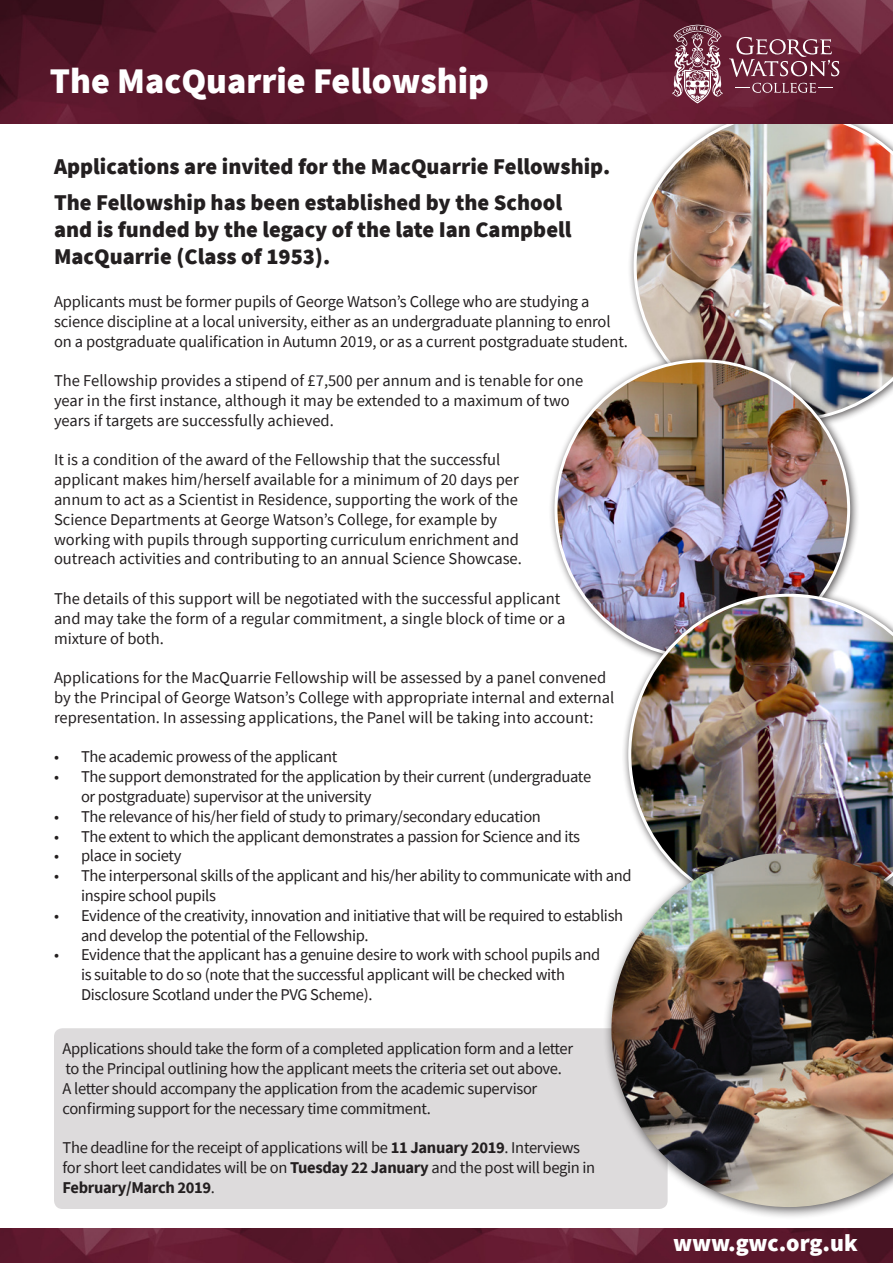
<style>
.page{position:relative;width:893px;height:1263px;background:#fff}
.page>*{position:absolute;margin:0;border:0;box-sizing:border-box;transform-origin:0 0}
.white_heading{font:900 36px "Source Sans Pro";color:#fff}
.white_heading-2{font:900 24px "Source Sans Pro";color:#fff}
.heading{font:900 22.5px/27px "Source Sans Pro";color:#231f20}
.text{font:16.5px/19.8px "Source Sans Pro";letter-spacing:-.02em;color:#231f20}
.text-2{font:16.5px/19.8px "Source Sans Pro";color:#231f20}
.s1{font-weight:700}
</style>
<div class="page">
<div style="left:627px;top:104px;width:266px;height:327px;background:#231f20;opacity:.75"></div>
<img style="left:634px;top:123px;width:259px;height:298px">
<img style="left:0;top:0;width:893px;height:123px">
<img style="left:0;top:1229px;width:893px;height:34px">
<svg style="left:672px;top:25px;width:51px;height:78px;background:#966674"></svg>
<svg style="left:729px;top:37px;width:110px;height:40px;background:#864a5c"></svg>
<svg style="left:735px;top:83px;width:98px;height:10px"></svg>
<div style="left:54px;top:1028px;width:614px;height:181px;background:#dddbdc;border-radius:9px"></div>
<div style="left:548px;top:353px;width:312px;height:315px;background:#231f20;opacity:.75"></div>
<img style="left:556px;top:361px;width:293px;height:293px">
<div style="left:621px;top:587px;width:272px;height:337px;background:#231f20;opacity:.75"></div>
<img style="left:628px;top:594px;width:265px;height:251px">
<div style="left:603px;top:845px;width:290px;height:374px;background:#231f20;opacity:.75"></div>
<img style="left:611px;top:853px;width:282px;height:354px">
<p class="white_heading" style="left:50px;top:56px;width:441px">The MacQuarrie Fellowship</p>
<p class="heading" style="left:54px;top:153px;width:558px">Applications are invited for the MacQuarrie Fellowship.</p>
<p class="heading" style="left:54px;top:188px;width:519px">The Fellowship has been established by the School and is funded by the legacy of the late Ian Campbell<br>MacQuarrie (Class of 1953).</p>
<p class="text" style="left:54px;top:291px;width:575px">Applicants must be former pupils of George Watson’s College who are studying a science discipline at a local university, either as an undergraduate planning to enrol on a postgraduate qualification in Autumn 2019, or as a current postgraduate student.</p>
<p class="text-2" style="left:54px;top:371px;width:531px">The Fellowship provides a stipend of £7,500 per annum and is tenable for one year in the first instance, although it may be extended to a maximum of two years if targets are successfully achieved.</p>
<p class="text-2" style="left:54px;top:450px;width:469px">It is a condition of the award of the Fellowship that the successful applicant makes him/herself available for a minimum of 20 days per annum to act as a Scientist in Residence, supporting the work of the Science Departments at George Watson’s College, for example by working with pupils through supporting curriculum enrichment and outreach activities and contributing to an annual Science Showcase.</p>
<p class="text-2" style="left:54px;top:588px;width:513px">The details of this support will be negotiated with the successful applicant and may take the form of a regular commitment, a single block of time or a mixture of both.</p>
<p class="text-2" style="left:54px;top:668px;width:562px">Applications for the MacQuarrie Fellowship will be assessed by a panel convened by the Principal of George Watson’s College with appropriate internal and external representation. In assessing applications, the Panel will be taking into account:</p>
<p class="text" style="left:54px;top:747px;width:285px">• The academic prowess of the applicant</p>
<p class="text" style="left:81px;top:767px;width:512px;text-indent:-27px">• The support demonstrated for the application by their current (undergraduate or postgraduate) supervisor at the university</p>
<p class="text" style="left:54px;top:806px;width:488px">• The relevance of his/her field of study to primary/secondary education</p>
<p class="text" style="left:54px;top:826px;width:528px">• The extent to which the applicant demonstrates a passion for Science and its</p>
<p class="text" style="left:54px;top:846px;width:129px">• place in society</p>
<p class="text" style="left:81px;top:866px;width:552px;text-indent:-27px">• The interpersonal skills of the applicant and his/her ability to communicate with and inspire school pupils</p>
<p class="text" style="left:81px;top:905px;width:544px;text-indent:-27px">• Evidence of the creativity, innovation and initiative that will be required to establish and develop the potential of the Fellowship.</p>
<p class="text" style="left:81px;top:945px;width:521px;text-indent:-27px">• Evidence that the applicant has a genuine desire to work with school pupils and is suitable to do so (note that the successful applicant will be checked with<br>Disclosure Scotland under the PVG Scheme).</p>
<p class="text" style="left:63px;top:1039px;width:512px">Applications should take the form of a completed application form and a letter to the Principal outlining how the applicant meets the criteria set out above.<br>A letter should accompany the application from the academic supervisor confirming support for the necessary time commitment.</p>
<p class="text" style="left:63px;top:1138px;width:534px">The deadline for the receipt of applications will be <span class="s1">11 January 2019</span>. Interviews for short leet candidates will be on <span class="s1">Tuesday 22 January</span> and the post will begin in<br><span class="s1">February/March 2019</span>.</p>
<p class="white_heading-2" style="left:673px;top:1226px;width:186px">www.gwc.org.uk</p>
</div>
